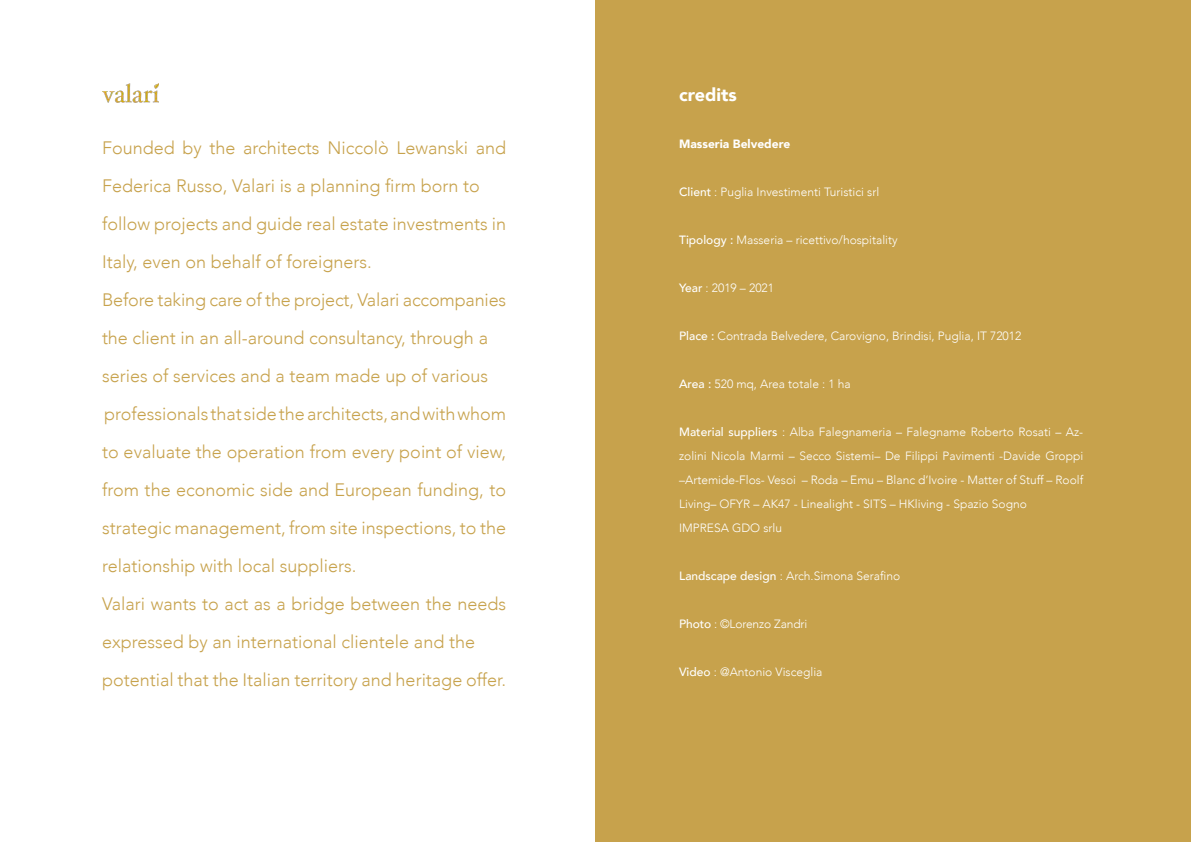
<style>
.page{position:relative;width:1191px;height:842px;background:#fff}
.page>*{position:absolute;margin:0;border:0;box-sizing:border-box;transform-origin:0 0}
.t1{font:300 18px/38px "Avenir";color:#c7a24c}
.t2{font:900 18px "Avenir";color:#fff}
.t3{font:300 12px/24px "Avenir";color:#fff}
.t4{font:900 12px "Avenir";color:#fff}
.s1{font-weight:500}
</style>
<div class="page">
<div style="left:595px;top:0;width:596px;height:842px;background:#c7a24c"></div>
<img style="left:102px;top:83px;width:56px;height:19px">
<p class="t1" style="left:102px;top:129px;width:405px">Founded by the architects Niccolò Lewanski and Federica Russo, Valari is a planning firm born to follow projects and guide real estate investments in Italy, even on behalf of foreigners.<br>Before taking care of the project, Valari accompanies the client in an all-around consultancy, through a series of services and a team made up of various professionals that side the architects, and with whom to evaluate the operation from every point of view, from the economic side and European funding, to strategic management, from site inspections, to the relationship with local suppliers.<br>Valari wants to act as a bridge between the needs expressed by an international clientele and the potential that the Italian territory and heritage offer.</p>
<p class="t2" style="left:679px;top:79px;width:59px">credits</p>
<p class="t4" style="left:679px;top:134px;width:113px">Masseria Belvedere</p>
<p class="t3" style="left:679px;top:180px;width:202px"><span class="s1">Client</span> : Puglia Investimenti Turistici srl</p>
<p class="t3" style="left:679px;top:228px;width:220px"><span class="s1">Tipology :</span> Masseria – ricettivo/hospitality</p>
<p class="t3" style="left:679px;top:276px;width:96px"><span class="s1">Year</span> : 2019 – 2021</p>
<p class="t3" style="left:679px;top:324px;width:344px"><span class="s1">Place :</span> Contrada Belvedere, Carovigno, Brindisi, Puglia, IT 72012</p>
<p class="t3" style="left:679px;top:372px;width:173px"><span class="s1">Area :</span> 520 mq, Area totale : 1 ha</p>
<p class="t3" style="left:679px;top:420px;width:405px"><span class="s1">Material suppliers</span> : Alba Falegnameria – Falegname Roberto Rosati – Az&shy;zolini Nicola Marmi – Secco Sistemi– De Filippi Pavimenti -Davide Groppi –Artemide-Flos- Vesoi – Roda – Emu – Blanc d’Ivoire - Matter of Stuff – Roolf Living– OFYR – AK47 - Linealight - SITS – HKliving - Spazio Sogno<br>IMPRESA GDO srlu</p>
<p class="t3" style="left:679px;top:564px;width:223px"><span class="s1">Landscape design</span> : Arch.Simona Serafino</p>
<p class="t3" style="left:679px;top:612px;width:130px"><span class="s1">Photo</span> : ©Lorenzo Zandri</p>
<p class="t3" style="left:679px;top:660px;width:145px"><span class="s1">Video</span> : @Antonio Visceglia</p>
</div>
